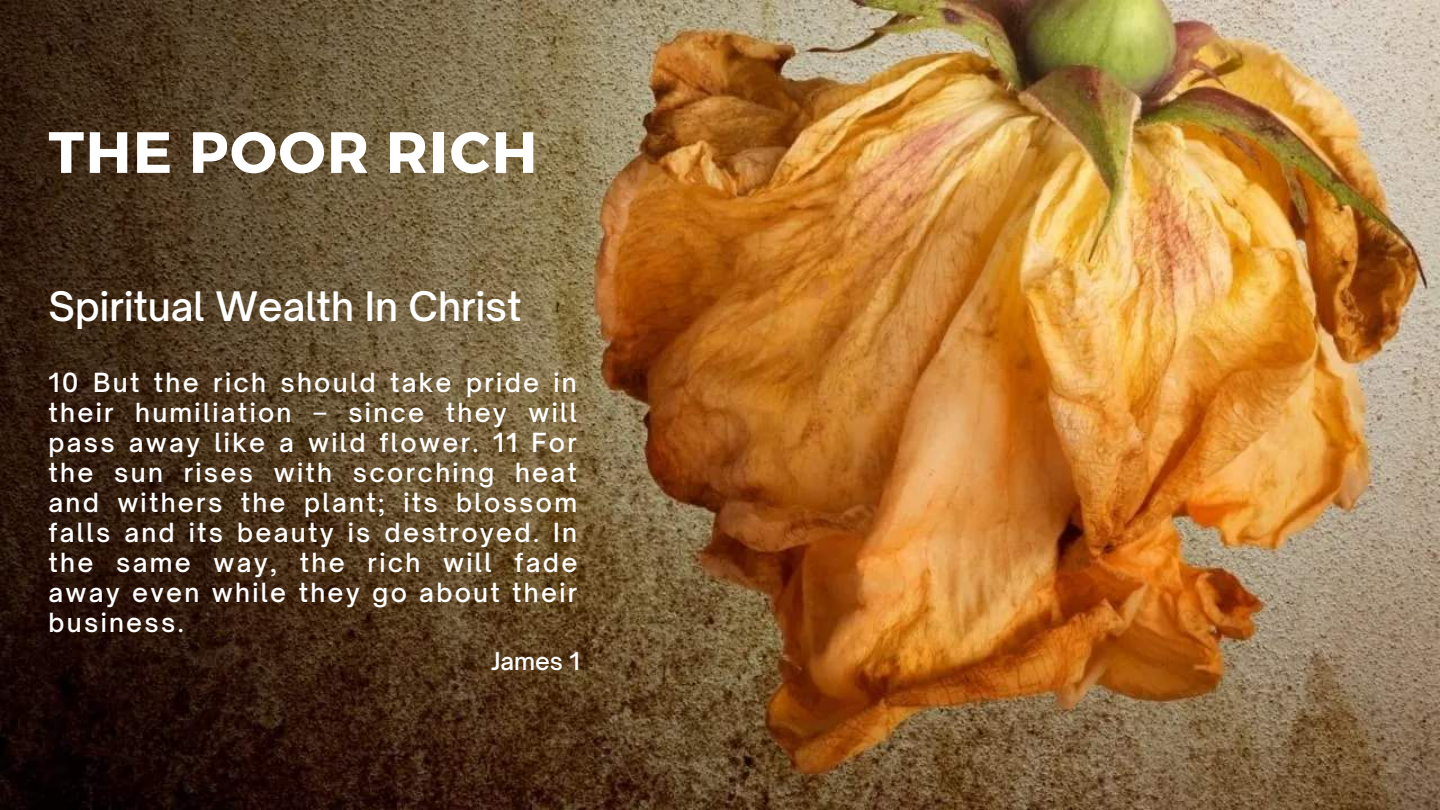
<style>
.page{position:relative;width:1440px;height:810px;background:#fff}
.page>*{position:absolute;margin:0;border:0;box-sizing:border-box;transform-origin:0 0}
.t1{font:700 58.1px "Montserrat";letter-spacing:.03em;color:#fff}
.t2{font:500 38.9px "Open Sauce One";color:#fff}
.t3{font:500 25.3px/29.9px "Open Sauce One";letter-spacing:.09em;color:#fff;text-align:justify}
.t4{font:500 23.3px "Open Sauce One";color:#fff}
</style>
<div class="page">
<img style="left:0;top:0;width:1440px;height:810px">
<h1 class="t1" style="left:49px;top:114px;width:490px">THE POOR RICH</h1>
<h2 class="t2" style="left:49px;top:282px;width:475px">Spiritual Wealth In Christ</h2>
<p class="t3" style="left:49px;top:368px;width:530px">10 But the rich should take pride in their humiliation – since they will pass away like a wild flower. 11 For the sun rises with scorching heat and withers the plant; its blossom falls and its beauty is destroyed. In the same way, the rich will fade away even while they go about their business.</p>
<p class="t4" style="left:491px;top:647px;width:90px">James 1</p>
</div>
